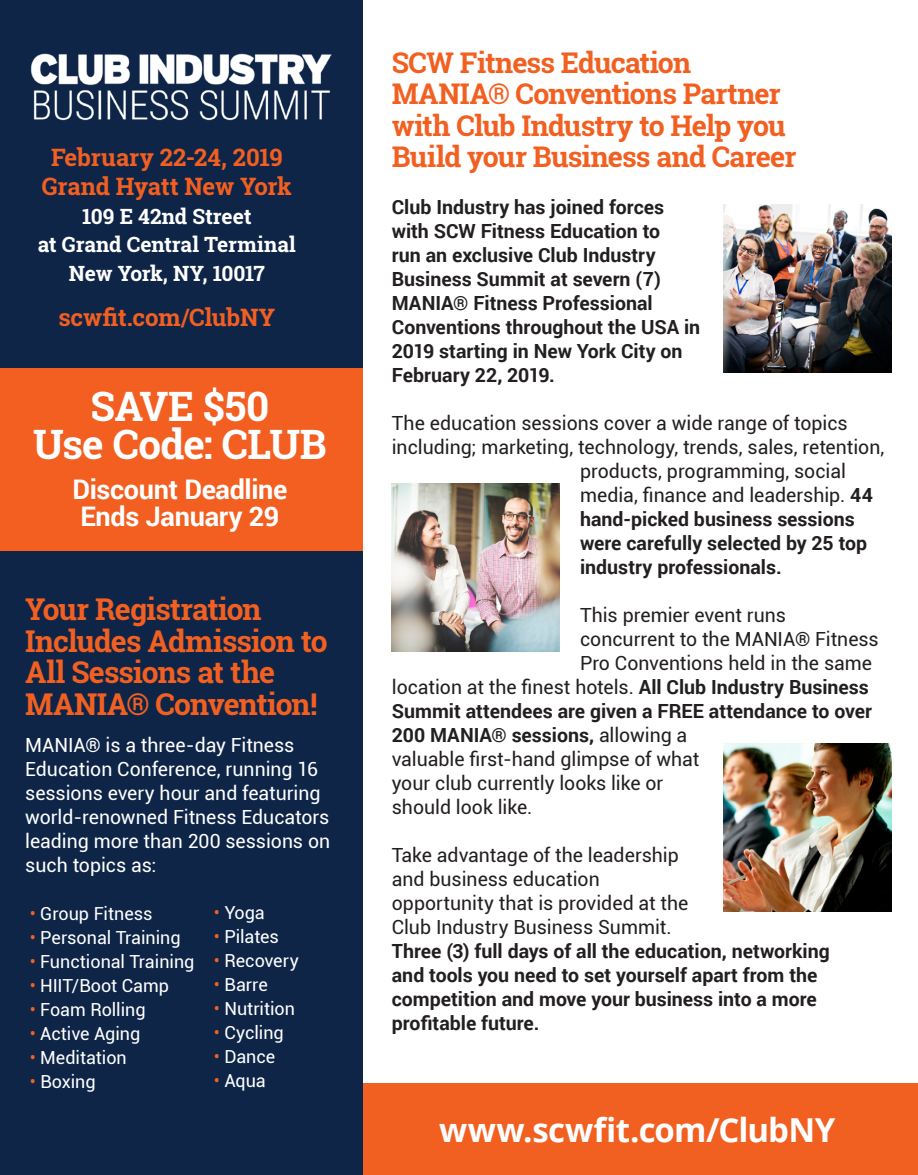
<style>
.page{position:relative;width:918px;height:1175px;background:#fff}
.page>*{position:absolute;margin:0;border:0;box-sizing:border-box;transform-origin:0 0}
.t1{font:700 40.5px/37.5px "Roboto Slab";letter-spacing:-.015em;color:#fff;text-align:center}
.t2{font:700 33px "Open Sans";letter-spacing:-.02em;color:#fff}
.t3{font:700 30px/31.5px "Roboto Slab";letter-spacing:-.03em;color:#f26021}
.t4{font:700 28.5px/31.5px "Roboto Slab";letter-spacing:-.03em;color:#f26021}
.t5{font:700 27px/27px "Roboto";letter-spacing:-.01em;color:#fff}
.t6{font:700 24px/28.5px "Roboto Slab";letter-spacing:-.01em;color:#f25f21;text-align:center}
.t7{font:700 21px/28.5px "Roboto Slab";letter-spacing:-.005em;color:#fff;text-align:center}
.t8{font:700 19.5px/24px "Roboto";color:#231f20}
.t9{font:19.5px/24px "Roboto";color:#231f20}
.t10{font:19.5px/24px "Roboto";color:#fff}
.t11{font:18px "Roboto";color:#fff}
.s1{color:#f26021}
.s2{font-weight:700}
.s3{font-weight:400}
</style>
<div class="page">
<div style="left:354px;top:1083px;width:564px;height:91px;background:#f26021"></div>
<div style="left:0;top:0;width:363px;height:1174px;background:#0e2548"></div>
<div style="left:0;top:368px;width:363px;height:183px;background:#f25f21"></div>
<img style="left:30px;top:53px;width:302px;height:68px">
<img style="left:724px;top:205px;width:168px;height:168px">
<img style="left:392px;top:483px;width:168px;height:168px">
<img style="left:724px;top:743px;width:168px;height:168px">
<p class="t6" style="left:42px;top:143px;width:251px">February 22-24, 2019<br>Grand Hyatt New York</p>
<p class="t7" style="left:38px;top:201px;width:260px">109 E 42nd Street<br>at Grand Central Terminal<br>New York, NY, 10017</p>
<p class="t6" style="left:58px;top:302px;width:218px">scwfit.com/ClubNY</p>
<h1 class="t1" style="left:33px;top:387px;width:295px">SAVE $50<br>Use Code: CLUB</h1>
<h3 class="t5" style="left:72px;top:475px;width:216px">Discount Deadline<br>Ends January 29</h3>
<h3 class="t3" style="left:25px;top:593px;width:304px">Your Registration<br>Includes Admission to<br>All Sessions at the<br>MANIA® Convention!</h3>
<p class="t10" style="left:25px;top:732px;width:306px">MANIA® is a three-day Fitness<br>Education Conference, running 16 sessions every hour and featuring world-renowned Fitness Educators leading more than 200 sessions on such topics as:</p>
<p class="t11" style="left:25px;top:901px;width:129px"><span class="s1">●•</span> Group Fitness</p>
<p class="t11" style="left:30px;top:925px;width:152px"><span class="s1">•</span> Personal Training</p>
<p class="t11" style="left:30px;top:949px;width:166px"><span class="s1">•</span> Functional Training</p>
<p class="t11" style="left:30px;top:973px;width:141px"><span class="s1">•</span> HIIT/Boot Camp</p>
<p class="t11" style="left:30px;top:997px;width:117px"><span class="s1">•</span> Foam Rolling</p>
<p class="t11" style="left:30px;top:1021px;width:112px"><span class="s1">•</span> Active Aging</p>
<p class="t11" style="left:30px;top:1045px;width:99px"><span class="s1">•</span> Meditation</p>
<p class="t11" style="left:30px;top:1069px;width:67px"><span class="s1">•</span> Boxing</p>
<p class="t11" style="left:214px;top:900px;width:52px"><span class="s1">•</span> Yoga</p>
<p class="t11" style="left:214px;top:924px;width:67px"><span class="s1">•</span> Pilates</p>
<p class="t11" style="left:214px;top:948px;width:86px"><span class="s1">•</span> Recovery</p>
<p class="t11" style="left:214px;top:972px;width:55px"><span class="s1">•</span> Barre</p>
<p class="t11" style="left:214px;top:996px;width:83px"><span class="s1">•</span> Nutrition</p>
<p class="t11" style="left:214px;top:1020px;width:71px"><span class="s1">•</span> Cycling</p>
<p class="t11" style="left:214px;top:1044px;width:63px"><span class="s1">•</span> Dance</p>
<p class="t11" style="left:214px;top:1068px;width:54px"><span class="s1">•</span> Aqua</p>
<h3 class="t4" style="left:392px;top:46px;width:406px">SCW Fitness Education<br>MANIA® Conventions Partner with Club Industry to Help you<br>Build your Business and Career</h3>
<p class="t8" style="left:392px;top:194px;width:310px">Club Industry has joined forces with SCW Fitness Education to<br>run an exclusive Club Industry<br>Business Summit at severn (7)<br>MANIA® Fitness Professional<br>Conventions throughout the USA in<br>2019 starting in New York City on<br>February 22, 2019.</p>
<p class="t9" style="left:392px;top:410px;width:458px">The education sessions cover a wide range of topics</p>
<p class="t9" style="left:392px;top:434px;width:494px">including; marketing, technology, trends, sales, retention,</p>
<p class="t9" style="left:580px;top:458px;width:267px">products, programming, social</p>
<p class="t9" style="left:580px;top:482px;width:294px">media, finance and leadership. <span class="s2">44</span></p>
<p class="t8" style="left:580px;top:506px;width:276px">hand-picked business sessions</p>
<p class="t8" style="left:580px;top:530px;width:289px">were carefully selected by 25 top</p>
<p class="t8" style="left:580px;top:554px;width:203px">industry professionals.</p>
<p class="t9" style="left:580px;top:602px;width:207px">This premier event runs</p>
<p class="t9" style="left:580px;top:626px;width:300px">concurrent to the MANIA® Fitness</p>
<p class="t9" style="left:580px;top:650px;width:294px">Pro Conventions held in the same</p>
<p class="t9" style="left:392px;top:674px;width:479px">location at the finest hotels. <span class="s2">All Club Industry Business</span></p>
<p class="t8" style="left:392px;top:698px;width:482px">Summit attendees are given a FREE attendance to over</p>
<p class="t8" style="left:392px;top:722px;width:297px">200 MANIA® sessions, <span class="s3">allowing a</span></p>
<p class="t9" style="left:392px;top:746px;width:309px">valuable first-hand glimpse of what</p>
<p class="t9" style="left:392px;top:770px;width:273px">your club currently looks like or</p>
<p class="t9" style="left:392px;top:794px;width:142px">should look like.</p>
<p class="t9" style="left:392px;top:842px;width:298px">Take advantage of the leadership and business education opportunity that is provided at the<br>Club Industry Business Summit.</p>
<p class="t8" style="left:392px;top:938px;width:440px">Three (3) full days of all the education, networking and tools you need to set yourself apart from the competition and move your business into a more profitable future.</p>
<h2 class="t2" style="left:439px;top:1106px;width:398px">www.scwfit.com/ClubNY</h2>
</div>
